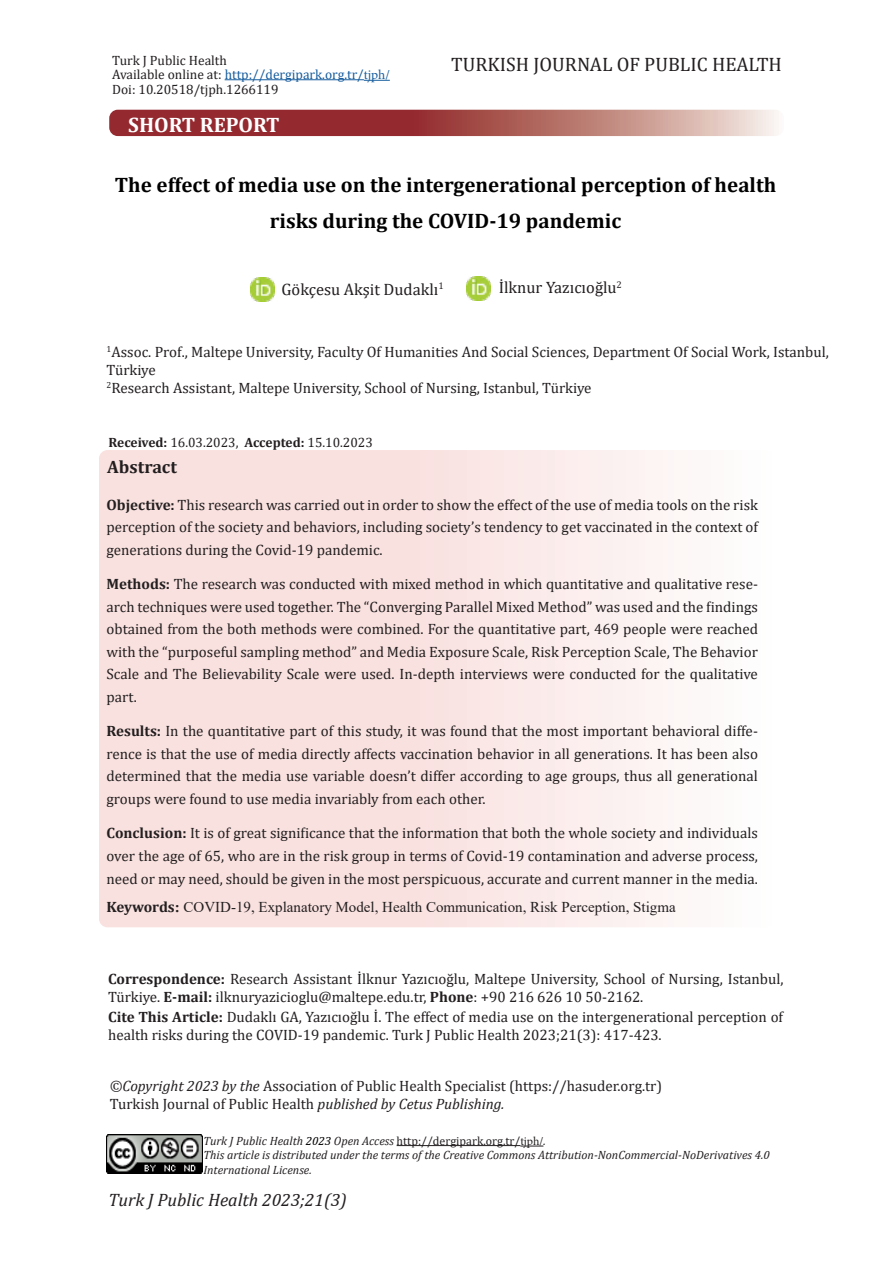
<style>
.page{position:relative;width:893px;height:1263px;background:#fff}
.page>*{position:absolute;margin:0;border:0;box-sizing:border-box;transform-origin:0 0}
.makale_başlığı{font:700 21px "Cambria";color:#000}
.t1{font:700 21px "Cambria";color:#fff}
.t2{font:19.5px "Cambria";color:#231f20}
.t3{font:italic 18px "Cambria";color:#231f20}
.Öz_Abstrack{font:700 18px "Cambria";color:#231f20}
.t4{font:16.5px "Cambria";color:#231f20}
.Nasıl_Atıf_Yapılmalı{font:15px/22.5px "Cambria";color:#231f20;text-align:justify}
.Yazar_Bilgileri{font:15px/18px "Cambria";color:#231f20}
.Sorumlu_Yazar{font:15px/18px "Cambria";color:#231f20}
.t5{font:15px "Times New Roman";color:#231f20}
.Geliş_Kabul_Tarihi{font:13.5px/15.1px "Cambria";color:#231f20}
.t6{font:italic 12px/14.4px "Cambria";color:#231f20}
.s1{color:#175d9e}
.s2{font-family:"Minion Pro";color:#175d9e}
.s3{font-weight:700}
.s4{font-family:"Cambria";font-weight:700}
.s5{font-style:italic}
.s6{color:#000}
.s7{font-style:normal}
.s8{font-family:"Minion Pro";font-style:normal}
</style>
<div class="page">
<svg style="left:109px;top:110px;width:675px;height:26px;background:#ad5d5c"></svg>
<hr style="left:225px;top:79px;width:139px;height:1px;background:#175d9e">
<svg style="left:364px;top:80px;width:26px;height:1px"></svg>
<hr style="left:397px;top:1145px;width:123px;height:1px;background:#231f20">
<svg style="left:520px;top:1146px;width:23px;height:1px"></svg>
<img style="left:106px;top:1135px;width:96px;height:38px">
<div style="left:99px;top:450px;width:675px;height:477px;background:linear-gradient(to right,#f8dad7,#fdf8f8);border-radius:9px"></div>
<img style="left:251px;top:277px;width:24px;height:24px">
<img style="left:466px;top:276px;width:24px;height:24px">
<p class="Geliş_Kabul_Tarihi" style="left:112px;top:53px;width:116px">Turk J Public Health</p>
<p class="Geliş_Kabul_Tarihi" style="left:112px;top:67px;width:279px">Available online at: <span class="s1">http://dergipark.org.tr/</span><span class="s2">tjph/<br></span>Doi: 10.20518/tjph.1266119</p>
<p class="t1" style="left:128px;top:110px;width:153px">SHORT REPORT</p>
<h2 class="t2" style="left:451px;top:53px;width:332px">TURKISH JOURNAL OF PUBLIC HEALTH</h2>
<p class="makale_başlığı" style="left:115px;top:170px;width:663px">The effect of media use on the intergenerational perception of health</p>
<p class="makale_başlığı" style="left:270px;top:206px;width:353px">risks during the COVID-19 pandemic</p>
<p class="t4" style="left:282px;top:279px;width:164px">Gökçesu Akşit Dudaklı<sup>1</sup></p>
<p class="t4" style="left:499px;top:278px;width:125px">İlknur Yazıcıoğlu<sup>2</sup></p>
<p class="Yazar_Bilgileri" style="left:107px;top:343px;width:724px"><sup>1</sup>Assoc. Prof., Maltepe University, Faculty Of Humanities And Social Sciences, Department Of Social Work, Istanbul,<br>Türkiye</p>
<p class="Yazar_Bilgileri" style="left:107px;top:379px;width:486px"><sup>2</sup>Research Assistant, Maltepe University, School of Nursing, Istanbul, Türkiye</p>
<p class="Geliş_Kabul_Tarihi" style="left:108px;top:435px;width:266px"><span class="s3">Received:</span> 16.03.2023, <span class="s3">Accepted:</span> 15.10.2023</p>
<p class="Öz_Abstrack" style="left:107px;top:454px;width:71px">Abstract</p>
<p class="Nasıl_Atıf_Yapılmalı" style="left:106px;top:493px;width:653px"><span class="s3">Objective:</span> This research was carried out in order to show the effect of the use of media tools on the risk perception of the society and behaviors, including society’s tendency to get vaccinated in the context of generations during the Covid-19 pandemic.</p>
<p class="Nasıl_Atıf_Yapılmalı" style="left:106px;top:573px;width:653px"><span class="s3">Methods:</span> The research was conducted with mixed method in which quantitative and qualitative rese&shy;arch techniques were used together. The “Converging Parallel Mixed Method” was used and the findings obtained from the both methods were combined. For the quantitative part, 469 people were reached with the “purposeful sampling method” and Media Exposure Scale, Risk Perception Scale, The Behavior Scale and The Believability Scale were used. In-depth interviews were conducted for the qualitative part.</p>
<p class="Nasıl_Atıf_Yapılmalı" style="left:106px;top:720px;width:653px"><span class="s3">Results:</span> In the quantitative part of this study, it was found that the most important behavioral diffe&shy;rence is that the use of media directly affects vaccination behavior in all generations. It has been also determined that the media use variable doesn’t differ according to age groups, thus all generational groups were found to use media invariably from each other.</p>
<p class="Nasıl_Atıf_Yapılmalı" style="left:106px;top:822px;width:653px"><span class="s3">Conclusion:</span> It is of great significance that the information that both the whole society and individuals over the age of 65, who are in the risk group in terms of Covid-19 contamination and adverse process, need or may need, should be given in the most perspicuous, accurate and current manner in the media.</p>
<p class="t5" style="left:106px;top:896px;width:571px"><span class="s4">Keywords</span><span class="s3">:</span> COVID-19, Explanatory Model, Health Communication, Risk Perception, Stigma</p>
<p class="Sorumlu_Yazar" style="left:108px;top:969px;width:677px"><span class="s3">Correspondence:</span> Research Assistant İlknur Yazıcıoğlu, Maltepe University, School of Nursing, Istanbul,<br>Türkiye. <span class="s3">E-mail:</span> ilknuryazicioglu@maltepe.edu.tr, <span class="s3">Phone</span>: +90 216 626 10 50-2162.</p>
<p class="Nasıl_Atıf_Yapılmalı" style="left:108px;top:1008px;width:676px;line-height:18px"><span class="s3">Cite This Article:</span> Dudaklı GA, Yazıcıoğlu İ. The effect of media use on the intergenerational perception of health risks during the COVID-19 pandemic. Turk J Public Health 2023;21(3): 417-423.</p>
<p class="Nasıl_Atıf_Yapılmalı" style="left:110px;top:1076px;width:554px;line-height:18px"><span class="s5">©Copyright 2023 by the</span> Association of Public Health Specialist (https://hasuder.org.tr)<br>Turkish Journal of Public Health <span class="s5">published by Cetus Publishing.</span></p>
<p class="t6" style="left:203px;top:1133px;width:568px">Turk J Public Health <span class="s6">2023</span> Open Access <span class="s7">http://dergipark.org.tr/</span><span class="s8">tjph/</span>.<br>This article is distributed under the terms of the Creative Commons Attribution-NonCommercial-NoDerivatives 4.0<br>International License.</p>
<p class="t3" style="left:109px;top:1187px;width:240px">Turk J Public Health 2023;21(3)</p>
</div>
